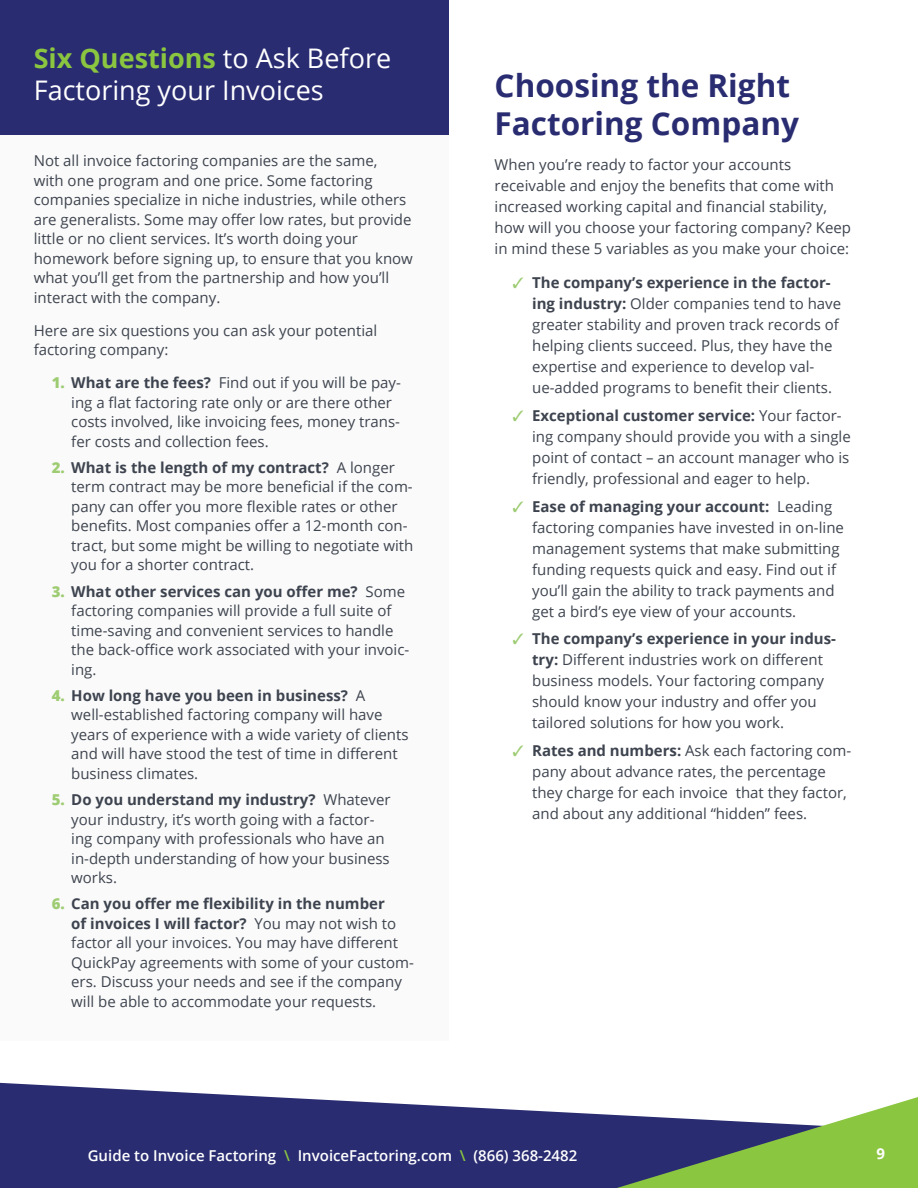
<style>
.page{position:relative;width:918px;height:1188px;background:#fff}
.page>*{position:absolute;margin:0;border:0;box-sizing:border-box;transform-origin:0 0}
.t1{font:700 31.5px/37.8px "Open Sans";color:#292c71}
.t2{font:27px/32.4px "Open Sans";color:#fff}
.t3{font:15px/19.5px "Open Sans";color:#3e444f}
.t4{font:600 15px "Open Sans";color:#fff}
.t5{font:700 15px "Open Sans";color:#fff}
.s1{font-weight:700;color:#8bc640}
.s2{font-weight:800;color:#9ecc72}
.s3{font-weight:700}
.s4{color:#9ecc72}
.s5{color:#8bc640}
</style>
<div class="page">
<svg style="left:0;top:1082px;width:545px;height:106px;background:#474a85"></svg>
<svg style="left:545px;top:1097px;width:373px;height:91px"></svg>
<div style="left:0;top:135px;width:448px;height:906px;background:#fafafa"></div>
<div style="left:0;top:0;width:448px;height:135px;background:#292c71"></div>
<h2 class="t2" style="left:34px;top:41px;width:359px"><span class="s1">Six Questions</span> to Ask Before<br>Factoring your Invoices</h2>
<p class="t3" style="left:34px;top:151px;width:381px">Not all invoice factoring companies are the same,<br>with one program and one price. Some factoring companies specialize in niche industries, while others are generalists. Some may offer low rates, but provide little or no client services. It’s worth doing your homework before signing up, to ensure that you know what you’ll get from the partnership and how you’ll interact with the company.</p>
<p class="t3" style="left:34px;top:320px;width:345px">Here are six questions you can ask your potential factoring company:</p>
<p class="t3" style="left:71px;top:373px;width:331px;text-indent:-20px"><span class="s2">1.</span> <span class="s3">What are the fees?</span> Find out if you will be pay&shy;ing a flat factoring rate only or are there other costs involved, like invoicing fees, money trans&shy;fer costs and collection fees.</p>
<p class="t3" style="left:71px;top:457px;width:344px;text-indent:-20px"><span class="s2">2.</span> <span class="s3">What is the length of my contract?</span> A longer term contract may be more beneficial if the com&shy;pany can offer you more flexible rates or other benefits. Most companies offer a 12-month con&shy;tract, but some might be willing to negotiate with you for a shorter contract.</p>
<p class="t3" style="left:71px;top:581px;width:340px;text-indent:-20px"><span class="s2">3.</span> <span class="s3">What other services can you offer me?</span> Some factoring companies will provide a full suite of time-saving and convenient services to handle the back-office work associated with your invoic&shy;ing.</p>
<p class="t3" style="left:71px;top:685px;width:339px;text-indent:-20px"><span class="s2">4.</span> <span class="s3">How long have you been in business?</span> A well-established factoring company will have years of experience with a wide variety of clients and will have stood the test of time in different business climates.</p>
<p class="t3" style="left:71px;top:790px;width:321px;text-indent:-20px"><span class="s2">5.</span> <span class="s3">Do you understand my industry?</span> Whatever your industry, it’s worth going with a factor&shy;ing company with professionals who have an in-depth understanding of how your business works.</p>
<p class="t3" style="left:71px;top:894px;width:344px;text-indent:-20px"><span class="s2">6.</span> <span class="s3">Can you offer me flexibility in the number<br>of invoices I will factor?</span> You may not wish to factor all your invoices. You may have different QuickPay agreements with some of your custom&shy;ers. Discuss your needs and see if the company will be able to accommodate your requests.</p>
<h1 class="t1" style="left:495px;top:66px;width:306px">Choosing the Right<br>Factoring Company</h1>
<p class="t3" style="left:495px;top:153px;width:358px;line-height:21px">When you’re ready to factor your accounts receivable and enjoy the benefits that come with increased working capital and financial stability, how will you choose your factoring company? Keep in mind these 5 variables as you make your choice:</p>
<p class="t3" style="left:532px;top:272px;width:311px;line-height:21px;text-indent:-20px"><span class="s4">✓</span> <span class="s3">The company’s experience in the factor&shy;ing industry:</span> Older companies tend to have greater stability and proven track records of helping clients succeed. Plus, they have the expertise and experience to develop val&shy;ue-added programs to benefit their clients.</p>
<p class="t3" style="left:532px;top:405px;width:320px;line-height:21px;text-indent:-20px"><span class="s4">✓</span> <span class="s3">Exceptional customer service:</span> Your factor&shy;ing company should provide you with a single point of contact – an account manager who is friendly, professional and eager to help.</p>
<p class="t3" style="left:532px;top:495px;width:313px;line-height:21px;text-indent:-20px"><span class="s4">✓</span> <span class="s3">Ease of managing your account:</span> Leading factoring companies have invested in on-line management systems that make submitting funding requests quick and easy. Find out if you’ll gain the ability to track payments and get a bird’s eye view of your accounts.</p>
<p class="t3" style="left:532px;top:628px;width:305px;line-height:21px;text-indent:-20px"><span class="s4">✓</span> <span class="s3">The company’s experience in your indus&shy;try:</span> Different industries work on different business models. Your factoring company should know your industry and offer you tailored solutions for how you work.</p>
<p class="t3" style="left:532px;top:740px;width:321px;line-height:21px;text-indent:-20px"><span class="s4">✓</span> <span class="s3">Rates and numbers:</span> Ask each factoring com&shy;pany about advance rates, the percentage they charge for each invoice that they factor, and about any additional “hidden” fees.</p>
<p class="t4" style="left:88px;top:1146px;width:491px">Guide to Invoice Factoring <span class="s5">\</span> InvoiceFactoring.com <span class="s5">\</span> (866) 368-2482</p>
<p class="t5" style="left:877px;top:1143px;width:10px">9</p>
</div>
